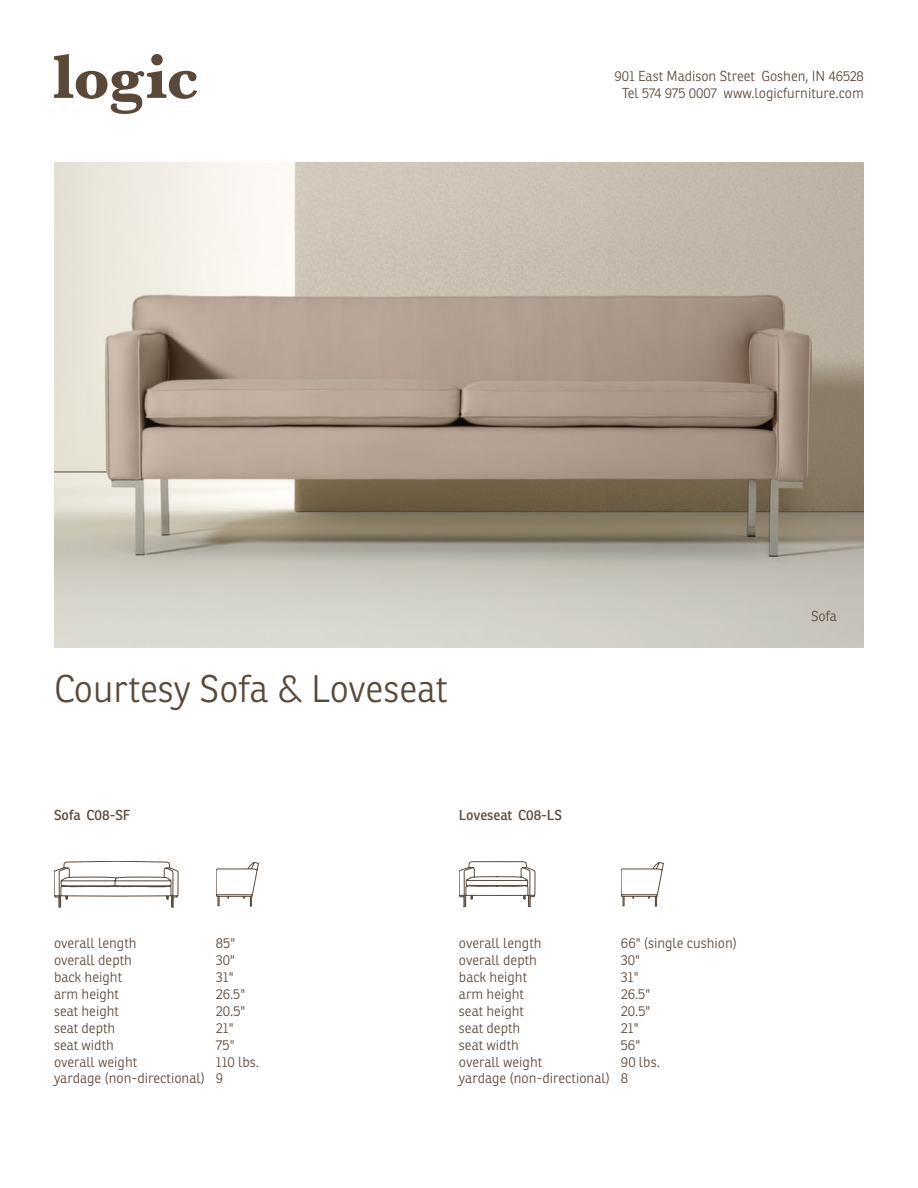
<style>
.page{position:relative;width:918px;height:1188px;background:#fff}
.page>*{position:absolute;margin:0;border:0;box-sizing:border-box;transform-origin:0 0}
.t1{font:300 37.35px "Ronnia";color:#5a4839}
.t2{font:300 14.1px/17px "Ronnia";color:#5a4839}
.t3{font:14.1px "Ronnia";color:#5a4839}
</style>
<div class="page">
<svg style="left:54px;top:54px;width:143px;height:60px"></svg>
<img style="left:54px;top:162px;width:810px;height:486px">
<svg style="left:459px;top:862px;width:76px;height:45px"></svg>
<svg style="left:54px;top:861px;width:124px;height:46px"></svg>
<svg style="left:216px;top:862px;width:43px;height:44px"></svg>
<svg style="left:621px;top:862px;width:43px;height:44px"></svg>
<p class="t2" style="left:614px;top:67px;width:251px;text-align:center">901 East Madison Street Goshen, IN 46528<br>Tel 574 975 0007 www.logicfurniture.com</p>
<h1 class="t1" style="left:54px;top:666px;width:396px">Courtesy Sofa &amp; Loveseat</h1>
<p class="t3" style="left:54px;top:806px;width:78px">Sofa C08-SF</p>
<p class="t3" style="left:459px;top:806px;width:105px">Loveseat C08-LS</p>
<p class="t2" style="left:54px;top:935px;width:84px">overall length</p>
<p class="t2" style="left:216px;top:935px;width:21px">85"</p>
<p class="t2" style="left:54px;top:952px;width:80px">overall depth</p>
<p class="t2" style="left:216px;top:952px;width:21px">30"</p>
<p class="t2" style="left:54px;top:969px;width:70px">back height</p>
<p class="t2" style="left:216px;top:969px;width:19px">31"</p>
<p class="t2" style="left:54px;top:985px;width:67px">arm height</p>
<p class="t2" style="left:216px;top:985px;width:31px">26.5"</p>
<p class="t2" style="left:54px;top:1002px;width:67px">seat height</p>
<p class="t2" style="left:216px;top:1002px;width:31px">20.5"</p>
<p class="t2" style="left:54px;top:1019px;width:63px">seat depth</p>
<p class="t2" style="left:216px;top:1019px;width:19px">21"</p>
<p class="t2" style="left:54px;top:1036px;width:62px">seat width</p>
<p class="t2" style="left:216px;top:1036px;width:20px">75"</p>
<p class="t2" style="left:54px;top:1053px;width:85px">overall weight</p>
<p class="t2" style="left:54px;top:1053px;width:207px;text-indent:162px">110 lbs. yardage (non-directional) 9</p>
<p class="t2" style="left:459px;top:935px;width:84px">overall length</p>
<p class="t2" style="left:621px;top:935px;width:118px">66" (single cushion)</p>
<p class="t2" style="left:459px;top:952px;width:80px">overall depth</p>
<p class="t2" style="left:621px;top:952px;width:21px">30"</p>
<p class="t2" style="left:459px;top:969px;width:70px">back height</p>
<p class="t2" style="left:621px;top:969px;width:19px">31"</p>
<p class="t2" style="left:459px;top:986px;width:67px">arm height</p>
<p class="t2" style="left:621px;top:986px;width:31px">26.5"</p>
<p class="t2" style="left:459px;top:1002px;width:67px">seat height</p>
<p class="t2" style="left:621px;top:1002px;width:31px">20.5"</p>
<p class="t2" style="left:459px;top:1019px;width:63px">seat depth</p>
<p class="t2" style="left:621px;top:1019px;width:19px">21"</p>
<p class="t2" style="left:459px;top:1036px;width:62px">seat width</p>
<p class="t2" style="left:621px;top:1036px;width:21px">56"</p>
<p class="t2" style="left:459px;top:1053px;width:85px">overall weight</p>
<p class="t2" style="left:459px;top:1053px;width:202px;text-indent:162px">90 lbs. yardage (non-directional) 8</p>
<p class="t2" style="left:811px;top:607px;width:27px">Sofa</p>
</div>
